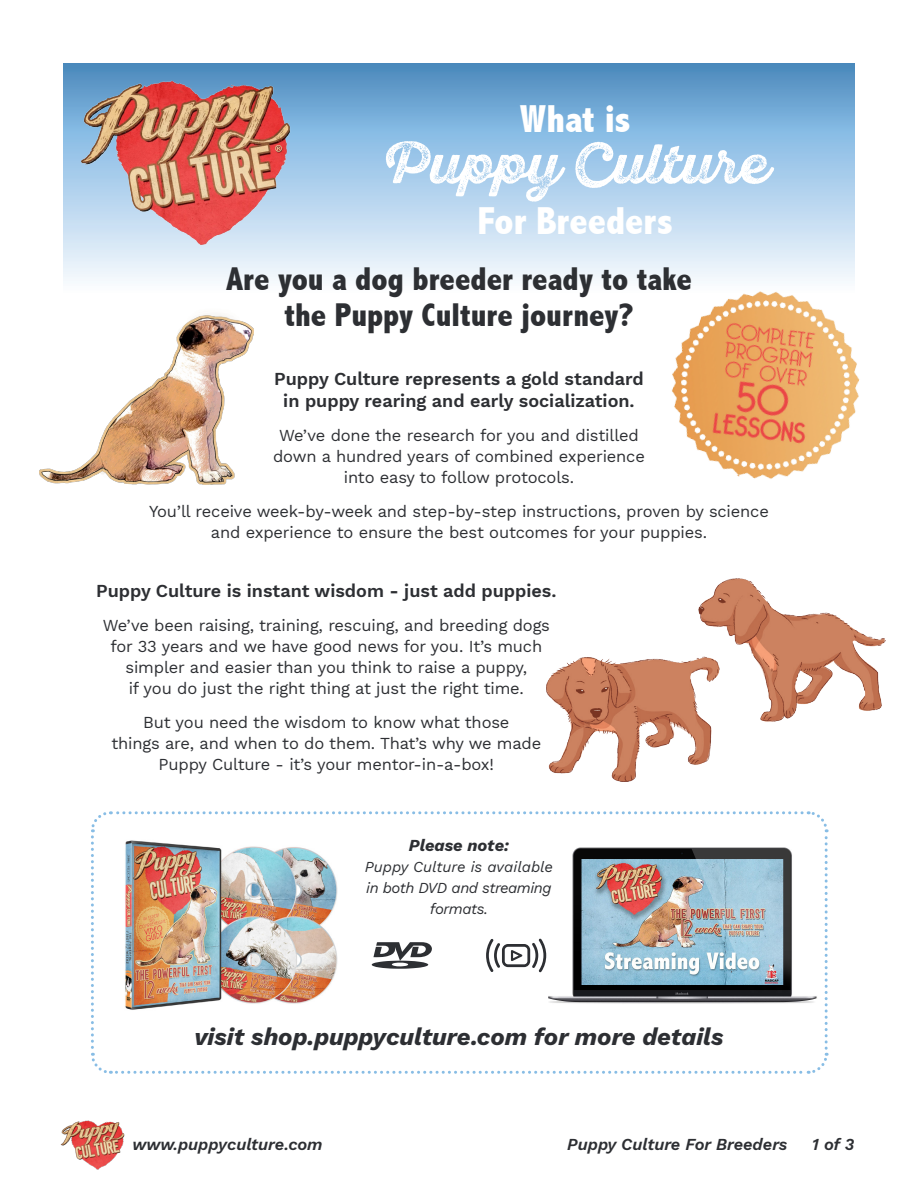
<style>
.page{position:relative;width:918px;height:1188px;background:#fff}
.page>*{position:absolute;margin:0;border:0;box-sizing:border-box;transform-origin:0 0}
.t1{font:55.5px "Sant Elia Rough Bold Thr";color:#fff}
.t2{font:800 condensed 39px "Abadi";color:#fff}
.t3{font:800 condensed 33px/36px "Abadi";color:#2d2f33;text-align:center}
.t4{font:italic 700 24px "Work Sans";color:#2d2f33}
.t5{font:600 18px/22.5px "Work Sans";color:#2d2f33;text-align:center}
.t6{font:16.5px/21px "Work Sans";letter-spacing:-.01em;color:#2d2f33;text-align:center}
.t7{font:italic 600 16.5px "Work Sans";color:#2d2f33}
.t8{font:italic 700 16.5px "Work Sans";color:#2d2f33}
.t9{font:italic 15px/21px "Work Sans";letter-spacing:-.03em;color:#2d2f33;text-align:center}
</style>
<div class="page">
<img style="left:61px;top:1120px;width:64px;height:50px">
<div style="left:64px;top:64px;width:790px;height:229px;background:linear-gradient(to bottom,#5094ca,#feffff)"></div>
<img style="left:64px;top:64px;width:264px;height:198px">
<img style="left:91px;top:811px;width:738px;height:263px">
<img style="left:546px;top:579px;width:339px;height:203px">
<img style="left:39px;top:315px;width:214px;height:169px">
<img style="left:660px;top:290px;width:200px;height:189px">
<p class="t2" style="left:520px;top:97px;width:113px">What is</p>
<p class="t1" style="left:382px;top:132px;width:388px">Puppy Culture</p>
<p class="t2" style="left:478px;top:199px;width:197px">For Breeders</p>
<p class="t3" style="left:226px;top:261px;width:467px">Are you a dog breeder ready to take the Puppy Culture journey?</p>
<p class="t5" style="left:274px;top:367px;width:371px">Puppy Culture represents a gold standard in puppy rearing and early socialization.</p>
<p class="t6" style="left:273px;top:424px;width:373px">We’ve done the research for you and distilled down a hundred years of combined experience into easy to follow protocols.</p>
<p class="t6" style="left:149px;top:500px;width:621px">You’ll receive week-by-week and step-by-step instructions, proven by science and experience to ensure the best outcomes for your puppies.</p>
<p class="t5" style="left:96px;top:579px;width:462px">Puppy Culture is instant wisdom - just add puppies.</p>
<p class="t6" style="left:103px;top:614px;width:449px">We’ve been raising, training, rescuing, and breeding dogs for 33 years and we have good news for you. It’s much simpler and easier than you think to raise a puppy,<br>if you do just the right thing at just the right time.</p>
<p class="t6" style="left:111px;top:711px;width:431px">But you need the wisdom to know what those<br>things are, and when to do them. That’s why we made<br>Puppy Culture - it’s your mentor-in-a-box!</p>
<p class="t8" style="left:409px;top:833px;width:102px">Please note:</p>
<p class="t9" style="left:365px;top:856px;width:190px">Puppy Culture is available in both DVD and streaming formats.</p>
<p class="t4" style="left:194px;top:1018px;width:531px">visit shop.puppyculture.com for more details</p>
<p class="t7" style="left:132px;top:1132px;width:192px">www.puppyculture.com</p>
<p class="t7" style="left:567px;top:1132px;width:222px">Puppy Culture For Breeders</p>
<p class="t7" style="left:812px;top:1132px;width:43px">1 of 3</p>
</div>
